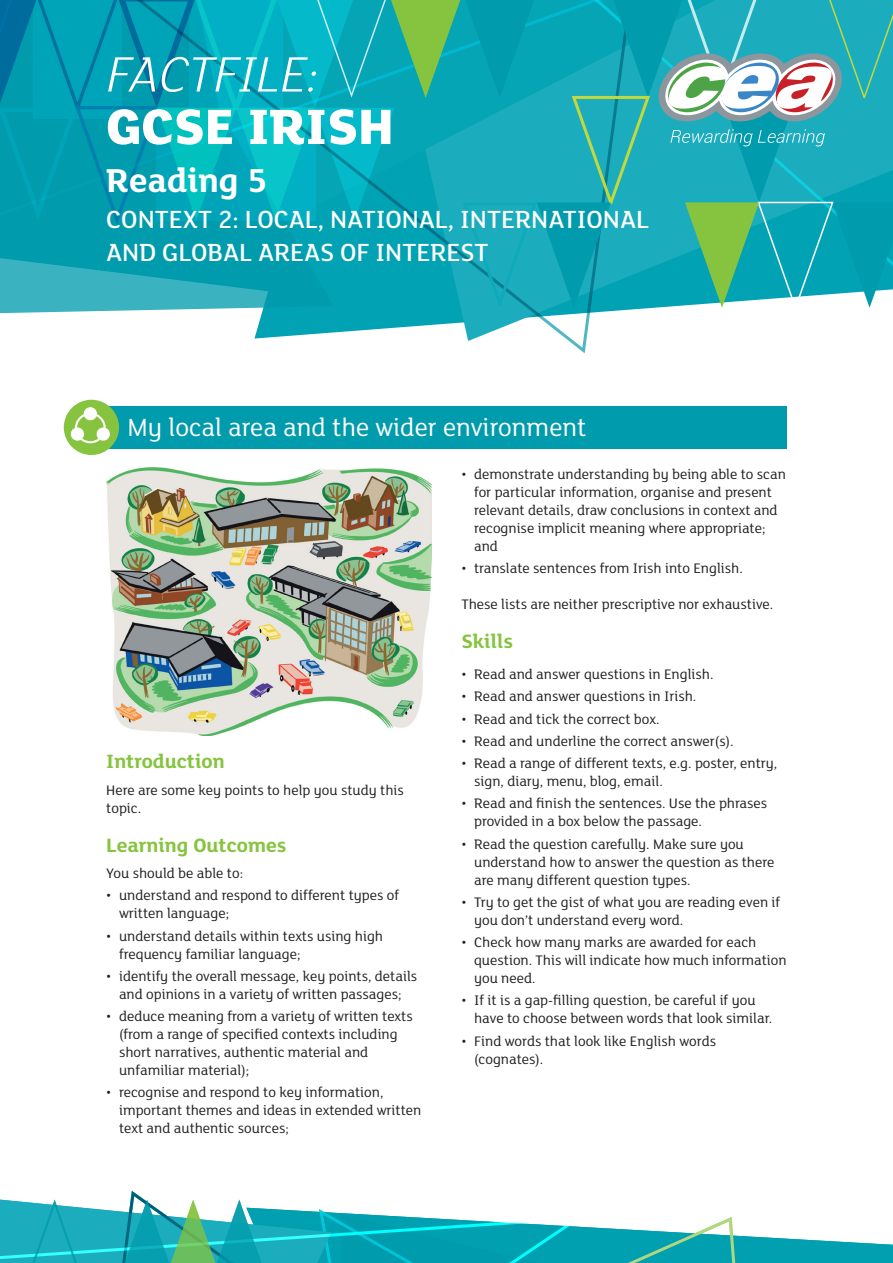
<style>
.page{position:relative;width:893px;height:1263px;background:#fff}
.page>*{position:absolute;margin:0;border:0;box-sizing:border-box;transform-origin:0 0}
.t1{font:italic 300 54px "FS Lola";color:#fff}
.t2{font:800 54px "FS Lola";color:#fff}
.t3{font:700 36px "FS Lola";color:#fff}
.t4{font:500 27px/32.4px "FS Lola";color:#fff}
.t5{font:27px "FS Lola";color:#fff}
.t6{font:700 21px "FS Lola";color:#86c43f}
.t7{font:15px/18px "FS Lola";color:#231f20}
</style>
<div class="page">
<svg style="left:0;top:312px;width:598px;height:42px"></svg>
<svg style="left:0;top:0;width:893px;height:312px;background:#1aaab5"></svg>
<div style="left:106px;top:406px;width:681px;height:42px;background:#009bac"></div>
<div style="left:64px;top:400px;width:55px;height:55px;background:#86c43f;border-radius:50%"></div>
<svg style="left:71px;top:407px;width:39px;height:36px"></svg>
<svg style="left:0;top:1191px;width:893px;height:72px"></svg>
<img style="left:106px;top:468px;width:326px;height:267px">
<h1 class="t1" style="left:106px;top:39px;width:214px">FACTFILE:</h1>
<h1 class="t2" style="left:106px;top:89px;width:289px">GCSE IRISH</h1>
<h2 class="t3" style="left:106px;top:155px;width:162px">Reading 5</h2>
<h3 class="t4" style="left:106px;top:202px;width:544px">CONTEXT 2: LOCAL, NATIONAL, INTERNATIONAL<br>AND GLOBAL AREAS OF INTEREST</h3>
<h3 class="t5" style="left:128px;top:409px;width:460px">My local area and the wider environment</h3>
<h3 class="t6" style="left:106px;top:747px;width:120px">Introduction</h3>
<p class="t7" style="left:106px;top:780px;width:299px">Here are some key points to help you study this topic.</p>
<h3 class="t6" style="left:106px;top:830px;width:182px">Learning Outcomes</h3>
<p class="t7" style="left:106px;top:863px;width:138px">You should be able to:</p>
<p class="t7" style="left:119px;top:886px;width:282px;text-indent:-13px">• understand and respond to different types of written language;</p>
<p class="t7" style="left:119px;top:926px;width:265px;text-indent:-13px">• understand details within texts using high frequency familiar language;</p>
<p class="t7" style="left:106px;top:966px;width:312px;text-align:center">• identify the overall message, key points, details and opinions in a variety of written passages;</p>
<p class="t7" style="left:119px;top:1006px;width:295px;text-indent:-13px">• deduce meaning from a variety of written texts (from a range of specified contexts including short narratives, authentic material and unfamiliar material);</p>
<p class="t7" style="left:119px;top:1083px;width:304px;text-indent:-13px">• recognise and respond to key information, important themes and ideas in extended written text and authentic sources;</p>
<p class="t7" style="left:474px;top:464px;width:313px;text-indent:-13px">• demonstrate understanding by being able to scan for particular information, organise and present relevant details, draw conclusions in context and recognise implicit meaning where appropriate; and</p>
<p class="t7" style="left:461px;top:559px;width:283px">• translate sentences from Irish into English.</p>
<p class="t7" style="left:461px;top:595px;width:313px">These lists are neither prescriptive nor exhaustive.</p>
<h3 class="t6" style="left:461px;top:627px;width:53px">Skills</h3>
<p class="t7" style="left:461px;top:664px;width:254px">• Read and answer questions in English.</p>
<p class="t7" style="left:461px;top:687px;width:236px">• Read and answer questions in Irish.</p>
<p class="t7" style="left:461px;top:709px;width:200px">• Read and tick the correct box.</p>
<p class="t7" style="left:461px;top:731px;width:274px">• Read and underline the correct answer(s).</p>
<p class="t7" style="left:474px;top:753px;width:305px;text-indent:-13px">• Read a range of different texts, e.g. poster, entry, sign, diary, menu, blog, email.</p>
<p class="t7" style="left:474px;top:794px;width:295px;text-indent:-13px">• Read and finish the sentences. Use the phrases provided in a box below the passage.</p>
<p class="t7" style="left:474px;top:834px;width:302px;text-indent:-13px">• Read the question carefully. Make sure you understand how to answer the question as there are many different question types.</p>
<p class="t7" style="left:474px;top:892px;width:308px;text-indent:-13px">• Try to get the gist of what you are reading even if you don’t understand every word.</p>
<p class="t7" style="left:474px;top:932px;width:314px;text-indent:-13px">• Check how many marks are awarded for each question. This will indicate how much information you need.</p>
<p class="t7" style="left:474px;top:991px;width:300px;text-indent:-13px">• If it is a gap-filling question, be careful if you have to choose between words that look similar.</p>
<p class="t7" style="left:474px;top:1031px;width:243px;text-indent:-13px">• Find words that look like English words (cognates).</p>
</div>
